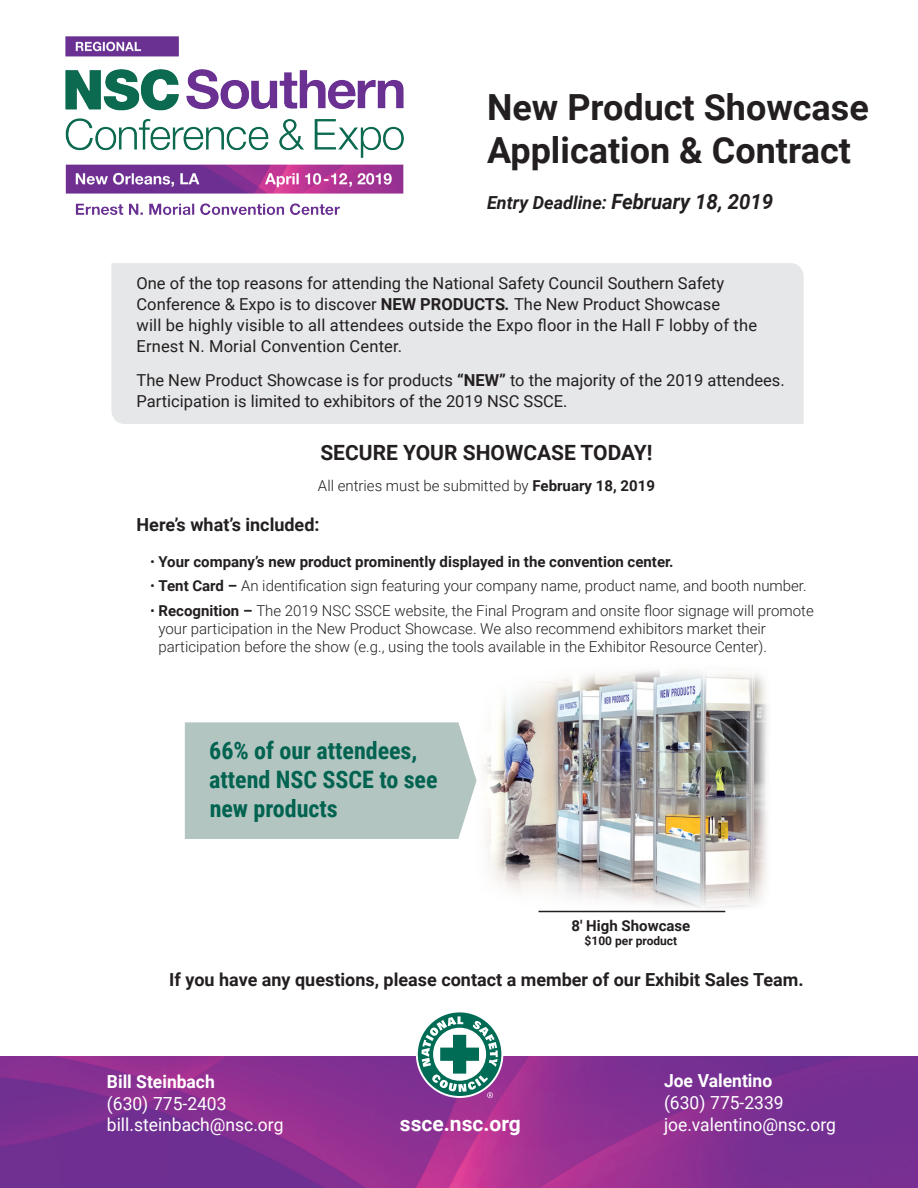
<style>
.page{position:relative;width:918px;height:1188px;background:#fff}
.page>*{position:absolute;margin:0;border:0;box-sizing:border-box;transform-origin:0 0}
.t1{font:700 36px/43.2px "Roboto";color:#231f20}
.t2{font:700 24px/28.8px "Roboto Condensed";color:#016350}
.t3{font:italic 700 21px "Roboto";letter-spacing:-.005em;color:#231f20}
.t4{font:700 21px "Roboto";color:#231f20}
.t5{font:700 21px "Roboto";color:#fff}
.t6{font:700 18px "Roboto";color:#231f20}
.Text{font:18px "Roboto";color:#fff}
.Text-2{font:700 18px "Roboto";color:#fff}
.t7{font:16.5px/21px "Roboto";color:#231f20}
.t8{font:300 15px/18px "Roboto";color:#231f20}
.t9{font:700 15px "Roboto";color:#231f20}
.t10{font:700 12px "Roboto";color:#231f20}
.s1{font-size:18px}
.s2{font-weight:700}
.s3{font-weight:700;font-style:italic}
.s4{font-weight:300}
</style>
<div class="page">
<img style="left:0;top:1056px;width:918px;height:132px">
<div style="left:111px;top:263px;width:693px;height:161px;background:#e6e7e9"></div>
<svg style="left:416px;top:1010px;width:87px;height:88px"></svg>
<div style="left:418px;top:1012px;width:83px;height:84px;background:#006c55;border-radius:50%"></div>
<svg style="left:421px;top:1016px;width:77px;height:82px"></svg>
<hr style="left:539px;top:911px;width:186px;height:1px;background:#231f20">
<div style="left:185px;top:722px;width:291px;height:117px;background:#b3c5c1"></div>
<img style="left:65px;top:36px;width:339px;height:179px">
<img style="left:476px;top:670px;width:292px;height:241px">
<p class="t1" style="left:487px;top:84px;width:383px">New Product Showcase<br>Application &amp; Contract</p>
<p class="t3" style="left:487px;top:186px;width:288px"><span class="s1">Entry Deadline:</span> February 18, 2019</p>
<p class="t7" style="left:137px;top:272px;width:622px">One of the top reasons for attending the National Safety Council Southern Safety Conference &amp; Expo is to discover <span class="s2">NEW PRODUCTS</span><span class="s3">.</span> The New Product Showcase<br>will be highly visible to all attendees outside the Expo floor in the Hall F lobby of the Ernest N. Morial Convention Center.</p>
<p class="t7" style="left:137px;top:369px;width:650px">The New Product Showcase is for products <span class="s2">“NEW”</span> to the majority of the 2019 attendees.<br>Participation is limited to exhibitors of the 2019 NSC SSCE.</p>
<p class="t4" style="left:320px;top:437px;width:334px">SECURE YOUR SHOWCASE TODAY!</p>
<p class="t8" style="left:318px;top:476px;width:338px">All entries must be submitted by <span class="s2">February 18, 2019</span></p>
<p class="t6" style="left:137px;top:512px;width:185px">Here’s what’s included:</p>
<p class="t9" style="left:150px;top:551px;width:525px"><span class="s4">•</span> Your company’s new product prominently displayed in the convention center.</p>
<p class="t8" style="left:150px;top:577px;width:658px">• <span class="s2">Tent Card –</span> An identification sign featuring your company name, product name, and booth number.</p>
<p class="t8" style="left:159px;top:601px;width:657px;text-indent:-8px">• <span class="s2">Recognition –</span> The 2019 NSC SSCE website, the Final Program and onsite floor signage will promote your participation in the New Product Showcase. We also recommend exhibitors market their participation before the show (e.g., using the tools available in the Exhibitor Resource Center).</p>
<p class="t2" style="left:209px;top:735px;width:230px">66% of our attendees, attend NSC SSCE to see new products</p>
<p class="t9" style="left:572px;top:915px;width:120px">8' High Showcase</p>
<p class="t10" style="left:585px;top:932px;width:94px">$100 per product</p>
<p class="t6" style="left:169px;top:967px;width:636px">If you have any questions, please contact a member of our Exhibit Sales Team.</p>
<p class="Text-2" style="left:107px;top:1069px;width:109px">Bill Steinbach</p>
<p class="Text" style="left:107px;top:1091px;width:121px">(630) 775-2403</p>
<p class="Text" style="left:107px;top:1112px;width:178px">bill.steinbach@nsc.org</p>
<p class="t5" style="left:400px;top:1109px;width:122px">ssce.nsc.org</p>
<p class="Text-2" style="left:664px;top:1068px;width:110px">Joe Valentino</p>
<p class="Text" style="left:664px;top:1090px;width:121px">(630) 775-2339</p>
<p class="Text" style="left:664px;top:1112px;width:174px">joe.valentino@nsc.org</p>
</div>
